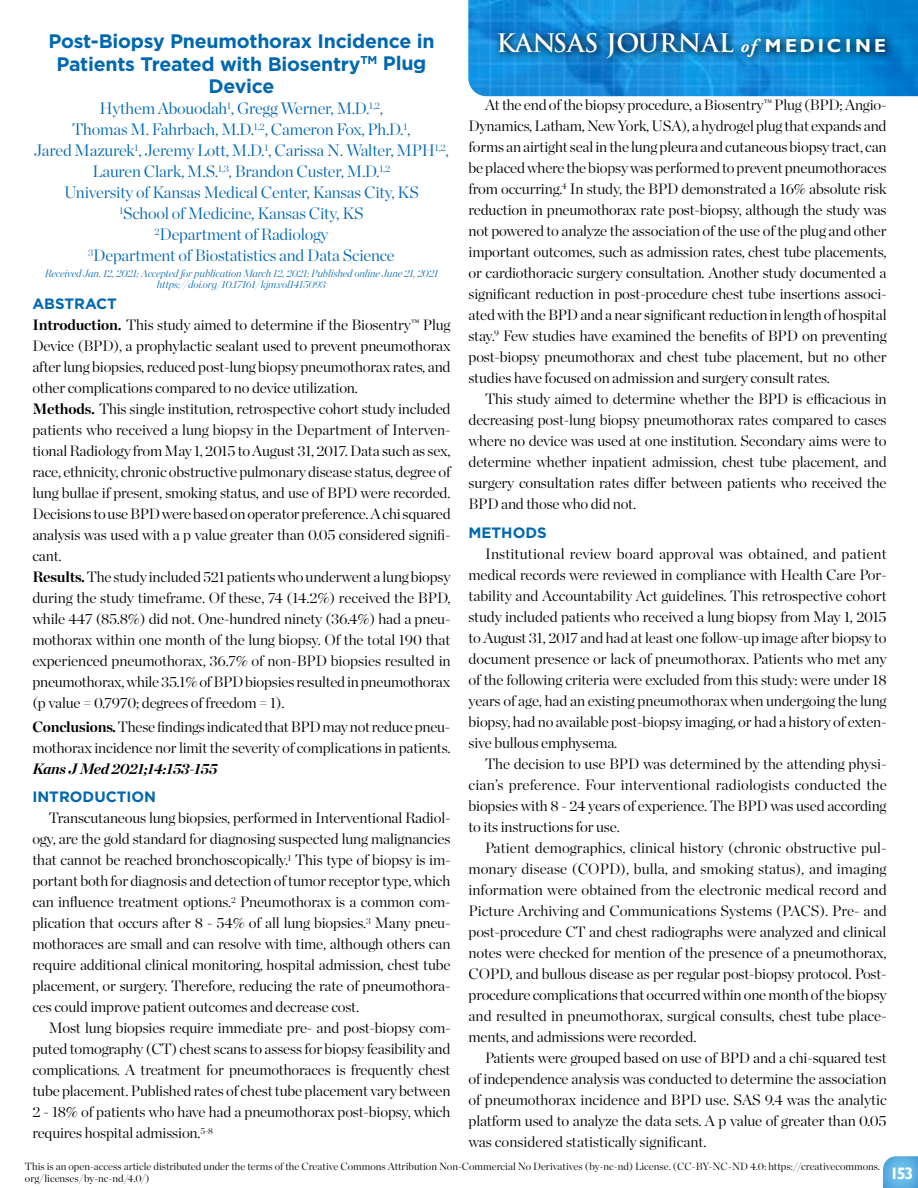
<style>
.page{position:relative;width:918px;height:1188px;background:#fff}
.page>*{position:absolute;margin:0;border:0;box-sizing:border-box;transform-origin:0 0}
.t1{font:700 24.9px "Trajan Pro";color:#fff}
.t2{font:700 19.5px/22.5px "Gotham";letter-spacing:-.01em;color:#0067b1;text-align:center}
.t3{font:300 16.5px/21px "Chronicle Display";letter-spacing:-.01em;color:#0067b1;text-align:center}
.t4{font:700 16.5px "Gill Sans";color:#fff}
.t5{font:300 15px/21px "Chronicle Display";letter-spacing:-.01em;color:#000;text-align:justify}
.t6{font:700 15px "Gotham";color:#0067b1}
.t7{font:italic 700 15px "Chronicle Display";letter-spacing:-.01em;color:#000}
.t8{font:300 10.5px/12px "Chronicle Display";color:#000}
.t9{font:italic 200 10.5px/10.5px "Chronicle Display";letter-spacing:-.01em;color:#0067b1;text-align:center}
.s1{font-family:"Adobe Garamond Pro";font-style:italic;font-size:18.75px}
.s2{font-family:"Gill Sans";font-size:18.75px}
.s3{font-weight:700}
</style>
<div class="page">
<img style="left:468px;top:0;width:450px;height:96px">
<svg style="left:494px;top:27px;width:402px;height:41px;background:#0f79bd"></svg>
<svg style="left:883px;top:1156px;width:35px;height:32px"></svg>
<h2 class="t2" style="left:48px;top:30px;width:388px">Post-Biopsy Pneumothorax Incidence in</h2>
<h1 class="t1" style="left:496px;top:28px;width:391px">KANSAS JOURNAL <span class="s1">of</span> <span class="s2">M EDIC I N E</span></h1>
<h2 class="t2" style="left:57px;top:52px;width:371px">Patients Treated with Biosentry<sup>TM</sup> Plug<br>Device</h2>
<p class="t3" style="left:34px;top:96px;width:417px">Hythem Abouodah<sup>1</sup>, Gregg Werner, M.D.<sup>1,2</sup>,<br>Thomas M. Fahrbach, M.D.<sup>1,2</sup>, Cameron Fox, Ph.D.<sup>1</sup>,<br>Jared Mazurek<sup>1</sup>, Jeremy Lott, M.D.<sup>1</sup>, Carissa N. Walter, MPH<sup>1,2</sup>, Lauren Clark, M.S.<sup>1,3</sup>, Brandon Custer, M.D.<sup>1,2<br></sup>University of Kansas Medical Center, Kansas City, KS<br><sup>1</sup>School of Medicine, Kansas City, KS<br><sup>2</sup>Department of Radiology<br><sup>3</sup>Department of Biostatistics and Data Science</p>
<p class="t9" style="left:45px;top:268px;width:395px">Received Jan. 12, 2021; Accepted for publication March 12, 2021; Published online June 21, 2021 https://doi.org/10.17161/kjm.vol1415093</p>
<p class="t6" style="left:32px;top:294px;width:86px">ABSTRACT</p>
<p class="t5" style="left:32px;top:313px;width:420px;text-align:left"><span class="s3">Introduction.</span> This study aimed to determine if the Biosentry™ Plug Device (BPD), a prophylactic sealant used to prevent pneumothorax after lung biopsies, reduced post-lung biopsy pneumothorax rates, and other complications compared to no device utilization.<br><span class="s3">Methods.</span><sup>x</sup>This single institution, retrospective cohort study included patients who received a lung biopsy in the Department of Interven&shy;tional Radiology from May 1, 2015 to August 31, 2017. Data such as sex, race, ethnicity, chronic obstructive pulmonary disease status, degree of lung bullae if present, smoking status, and use of BPD were recorded.<br>Decisions to use BPD were based on operator preference. A chi squared analysis was used with a p value greater than 0.05 considered signifi&shy;cant.<br><span class="s3">Results.</span> The study included 521 patients who underwent a lung biopsy during the study timeframe. Of these, 74 (14.2%) received the BPD, while 447 (85.8%) did not. One-hundred ninety (36.4%) had a pneu&shy;mothorax within one month of the lung biopsy. Of the total 190 that experienced pneumothorax, 36.7% of non-BPD biopsies resulted in pneumothorax, while 35.1% of BPD biopsies resulted in pneumothorax (p value = 0.7970; degrees of freedom = 1).</p>
<p class="t5" style="left:32px;top:715px;width:420px"><span class="s3">Conclusions.</span>These findings indicated that BPD may not reduce pneu&shy;mothorax incidence nor limit the severity of complications in patients.</p>
<p class="t7" style="left:32px;top:756px;width:186px">Kans J Med 2021;14:153-155</p>
<p class="t6" style="left:32px;top:787px;width:125px">INTRODUCTION</p>
<p class="t5" style="left:32px;top:807px;width:420px;text-indent:17px">Transcutaneous lung biopsies, performed in Interventional Radiol&shy;ogy, are the gold standard for diagnosing suspected lung malignancies that cannot be reached bronchoscopically.<sup>1</sup> This type of biopsy is im&shy;portant both for diagnosis and detection of tumor receptor type, which can influence treatment options.<sup>2</sup> Pneumothorax is a common com&shy;plication that occurs after 8 - 54% of all lung biopsies.<sup>3</sup> Many pneu&shy;mothoraces are small and can resolve with time, although others can require additional clinical monitoring, hospital admission, chest tube placement, or surgery. Therefore, reducing the rate of pneumothora&shy;ces could improve patient outcomes and decrease cost.</p>
<p class="t5" style="left:32px;top:1017px;width:420px;text-indent:16px">Most lung biopsies require immediate pre- and post-biopsy com&shy;puted tomography (CT) chest scans to assess for biopsy feasibility and complications. A treatment for pneumothoraces is frequently chest tube placement. Published rates of chest tube placement vary between 2 - 18% of patients who have had a pneumothorax post-biopsy, which requires hospital admission.<sup>5-8</sup></p>
<p class="t5" style="left:469px;top:94px;width:420px;text-indent:17px">At the end of the biopsy procedure, a Biosentry™ Plug (BPD; Angio-Dynamics, Latham, New York, USA), a hydrogel plug that expands and forms an airtight seal in the lung pleura and cutaneous biopsy tract, can be placed where the biopsy was performed to prevent pneumothoraces from occurring.<sup>4</sup> In study, the BPD demonstrated a 16% absolute risk reduction in pneumothorax rate post-biopsy, although the study was not powered to analyze the association of the use of the plug and other important outcomes, such as admission rates, chest tube placements, or cardiothoracic surgery consultation. Another study documented a significant reduction in post-procedure chest tube insertions associ&shy;ated with the BPD and a near significant reduction in length of hospital stay.<sup>9</sup> Few studies have examined the benefits of BPD on preventing post-biopsy pneumothorax and chest tube placement, but no other studies have focused on admission and surgery consult rates.</p>
<p class="t5" style="left:469px;top:388px;width:420px;text-indent:16px">This study aimed to determine whether the BPD is efficacious in decreasing post-lung biopsy pneumothorax rates compared to cases where no device was used at one institution. Secondary aims were to determine whether inpatient admission, chest tube placement, and surgery consultation rates differ between patients who received the BPD and those who did not.</p>
<p class="t6" style="left:469px;top:523px;width:80px">METHODS</p>
<p class="t5" style="left:469px;top:542px;width:420px;text-indent:16px">Institutional review board approval was obtained, and patient medical records were reviewed in compliance with Health Care Por&shy;tability and Accountability Act guidelines. This retrospective cohort study included patients who received a lung biopsy from May 1, 2015 to August 31, 2017 and had at least one follow-up image after biopsy to document presence or lack of pneumothorax. Patients who met any of the following criteria were excluded from this study: were under 18 years of age, had an existing pneumothorax when undergoing the lung biopsy, had no available post-biopsy imaging, or had a history of exten&shy;sive bullous emphysema.</p>
<p class="t5" style="left:469px;top:752px;width:420px;text-indent:16px">The decision to use BPD was determined by the attending physi&shy;cian’s preference. Four interventional radiologists conducted the biopsies with 8 - 24 years of experience. The BPD was used according to its instructions for use.</p>
<p class="t5" style="left:469px;top:836px;width:420px;text-indent:16px">Patient demographics, clinical history (chronic obstructive pul&shy;monary disease (COPD), bulla, and smoking status), and imaging information were obtained from the electronic medical record and Picture Archiving and Communications Systems (PACS). Pre- and post-procedure CT and chest radiographs were analyzed and clinical notes were checked for mention of the presence of a pneumothorax, COPD, and bullous disease as per regular post-biopsy protocol. Post&shy;procedure complications that occurred within one month of the biopsy and resulted in pneumothorax, surgical consults, chest tube place&shy;ments, and admissions were recorded.</p>
<p class="t5" style="left:469px;top:1046px;width:420px;text-indent:16px">Patients were grouped based on use of BPD and a chi-squared test of independence analysis was conducted to determine the association of pneumothorax incidence and BPD use. SAS 9.4 was the analytic platform used to analyze the data sets. A p value of greater than 0.05 was considered statistically significant.</p>
<p class="t8" style="left:25px;top:1159px;width:857px">This is an open-access article distributed under the terms of the Creative Commons Attribution Non-Commercial No Derivatives (by-nc-nd) License. (CC-BY-NC-ND 4.0: https://creativecommons. org/licenses/by-nc-nd/4.0/)</p>
<p class="t4" style="left:890px;top:1163px;width:25px">153</p>
</div>
